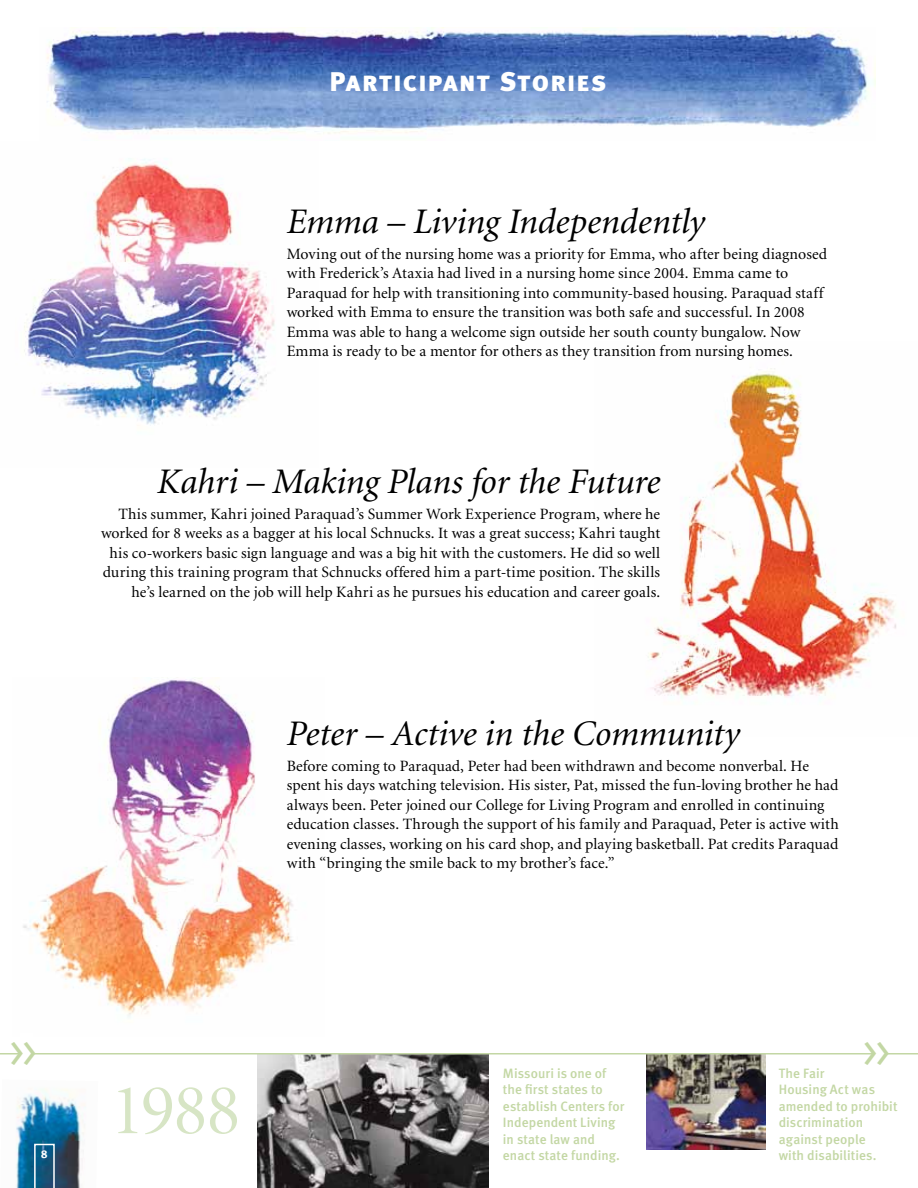
<style>
.page{position:relative;width:918px;height:1188px;background:#fff}
.page>*{position:absolute;margin:0;border:0;box-sizing:border-box;transform-origin:0 0}
.t1{font:72px "Minion Display";color:#d7e5c5}
.t2{font:45px "Meta Normal LF";color:#c3d7a4}
.t3{font:italic 36px "Minion";letter-spacing:-.005em;color:#000}
.t4{font:27px "Meta Black LF Caps";letter-spacing:.045em;color:#fff}
.t5{font:15.75px/19.5px "Minion";letter-spacing:.005em;color:#000}
.t6{font:13.5px/16.5px "Meta Medium LF";letter-spacing:.005em;color:#c3d7a4}
.t7{font:11.25px "Meta Bold LF";color:#fff}
</style>
<div class="page">
<img style="left:646px;top:1054px;width:119px;height:95px">
<img style="left:16px;top:1088px;width:69px;height:100px">
<img style="left:23px;top:678px;width:270px;height:339px">
<img style="left:648px;top:368px;width:248px;height:330px">
<img style="left:24px;top:158px;width:251px;height:268px">
<img style="left:47px;top:27px;width:829px;height:107px">
<svg style="left:34px;top:1144px;width:21px;height:44px"></svg>
<img style="left:258px;top:1054px;width:231px;height:134px">
<hr style="left:0;top:1053px;width:918px;height:1px;background:#c3d7a4">
<div style="left:20px;top:1034px;width:13px;height:39px;background:#fff"></div>
<div style="left:874px;top:1034px;width:12px;height:39px;background:#fff"></div>
<h3 class="t4" style="left:330px;top:66px;width:278px">Participant Stories</h3>
<h3 class="t3" style="left:287px;top:203px;width:420px">Emma – Living Independently</h3>
<p class="t5" style="left:287px;top:245px;width:542px">Moving out of the nursing home was a priority for Emma, who after being diagnosed with Frederick’s Ataxia had lived in a nursing home since 2004. Emma came to Paraquad for help with transitioning into community-based housing. Paraquad staff worked with Emma to ensure the transition was both safe and successful. In 2008<br>Emma was able to hang a welcome sign outside her south county bungalow. Now Emma is ready to be a mentor for others as they transition from nursing homes.</p>
<h3 class="t3" style="left:157px;top:463px;width:504px">Kahri – Making Plans for the Future</h3>
<p class="t5" style="left:101px;top:505px;width:561px;text-align:right">This summer, Kahri joined Paraquad’s Summer Work Experience Program, where he worked for 8 weeks as a bagger at his local Schnucks. It was a great success; Kahri taught his co-workers basic sign language and was a big hit with the customers. He did so well during this training program that Schnucks offered him a part-time position. The skills he’s learned on the job will help Kahri as he pursues his education and career goals.</p>
<h3 class="t3" style="left:287px;top:716px;width:455px">Peter – Active in the Community</h3>
<p class="t5" style="left:287px;top:757px;width:554px">Before coming to Paraquad, Peter had been withdrawn and become nonverbal. He spent his days watching television. His sister, Pat, missed the fun-loving brother he had always been. Peter joined our College for Living Program and enrolled in continuing education classes. Through the support of his family and Paraquad, Peter is active with evening classes, working on his card shop, and playing basketball. Pat credits Paraquad with “bringing the smile back to my brother’s face.”</p>
<h2 class="t2" style="left:9px;top:1026px;width:28px">&gt;&gt;</h2>
<h2 class="t2" style="left:863px;top:1026px;width:28px">&gt;&gt;</h2>
<p class="t6" style="left:779px;top:1065px;width:120px">The Fair<br>Housing Act was amended to prohibit discrimination against people<br>with disabilities.</p>
<p class="t6" style="left:503px;top:1065px;width:123px">Missouri is one of the first states to establish Centers for<br>Independent Living in state law and enact state funding.</p>
<h1 class="t1" style="left:110px;top:1075px;width:132px">1988</h1>
<p class="t7" style="left:41px;top:1147px;width:8px">8</p>
</div>
